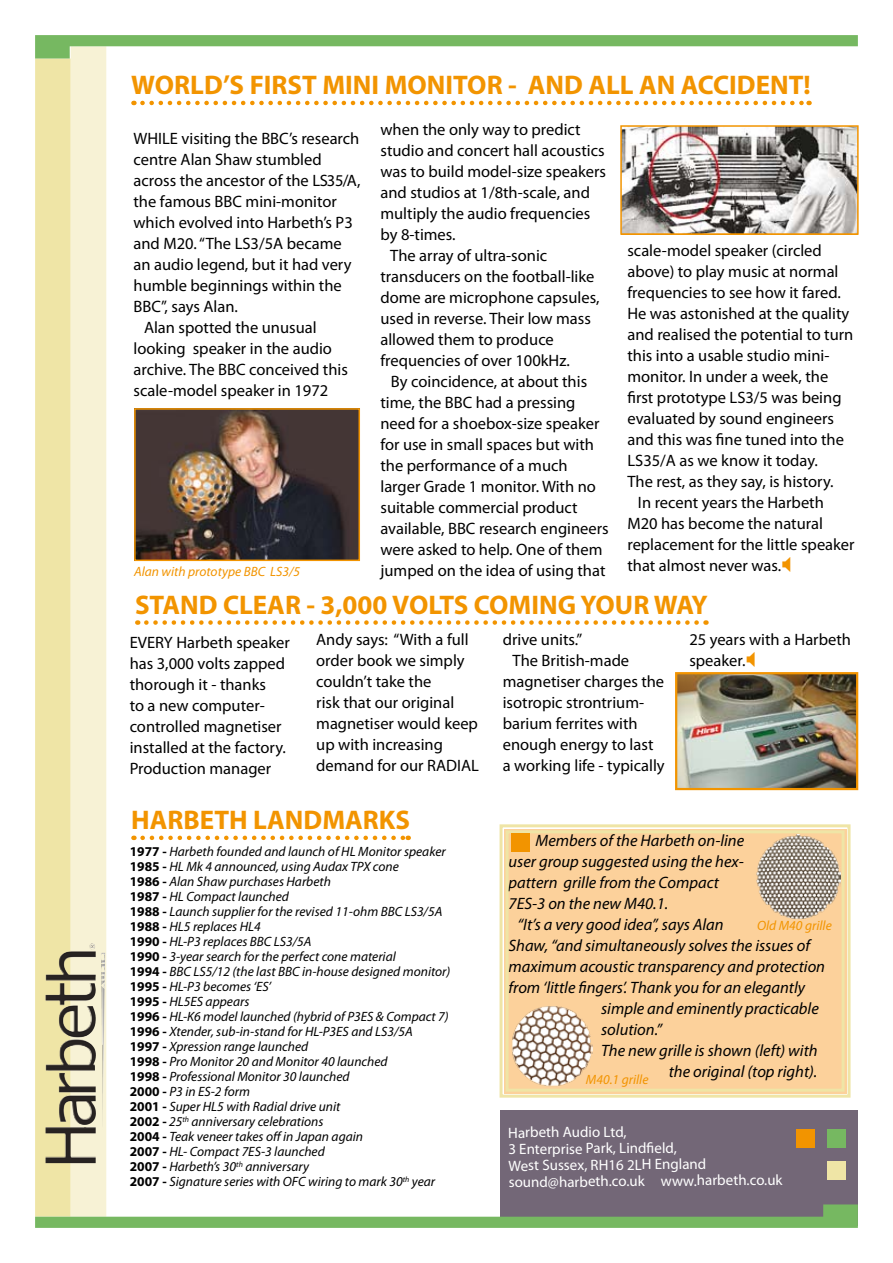
<style>
.page{position:relative;width:893px;height:1263px;background:#fff}
.page>*{position:absolute;margin:0;border:0;box-sizing:border-box;transform-origin:0 0}
.t1{font:700 27px "Myriad Pro";color:#f29400}
.t2{font:16.5px/21px "Myriad Pro";color:#000}
.t3{font:italic 16.5px "Myriad Pro";color:#000}
.t4{font:15px/16.6px "Myriad Pro";color:#fff}
.t5{font:italic 13.5px/15px "Myriad Pro";color:#000}
.t6{font:italic 13.5px "Myriad Pro";color:#f29400}
.s1{font-weight:700;font-style:normal}
</style>
<div class="page">
<div style="left:35px;top:58px;width:36px;height:1158px;background:#efe5a6"></div>
<div style="left:71px;top:46px;width:35px;height:1170px;background:#f7f2d5"></div>
<svg style="left:35px;top:35px;width:823px;height:24px"></svg>
<div style="left:501px;top:1110px;width:357px;height:116px;background:#736777"></div>
<div style="left:827px;top:1129px;width:19px;height:19px;background:#76b861"></div>
<div style="left:827px;top:1161px;width:19px;height:19px;background:#efe5a6"></div>
<div style="left:796px;top:1129px;width:18px;height:19px;background:#f29400"></div>
<svg style="left:35px;top:1204px;width:823px;height:24px"></svg>
<img style="left:678px;top:675px;width:177px;height:112px">
<div style="left:675px;top:672px;width:183px;height:118px;border:2px solid #f29400"></div>
<svg style="left:143px;top:836px;width:266px;height:4px"></svg>
<svg style="left:146px;top:620px;width:560px;height:5px"></svg>
<img style="left:93px;top:953px;width:14px;height:190px">
<svg style="left:499px;top:824px;width:352px;height:274px;background:#fbd39d"></svg>
<div style="left:506px;top:830px;width:338px;height:262px;border:3px solid #efe5a6"></div>
<img style="left:755px;top:835px;width:86px;height:85px">
<img style="left:508px;top:1004px;width:85px;height:85px">
<img style="left:623px;top:128px;width:233px;height:104px">
<div style="left:620px;top:125px;width:239px;height:110px;border:2px solid #f29400"></div>
<div style="left:511px;top:833px;width:19px;height:19px;background:#f29400"></div>
<svg style="left:142px;top:101px;width:668px;height:4px"></svg>
<img style="left:137px;top:411px;width:220px;height:147px">
<div style="left:134px;top:408px;width:226px;height:153px;border:2px solid #f29400"></div>
<h1 class="t1" style="left:131px;top:67px;width:681px">WORLD’S FIRST MINI MONITOR - AND ALL AN ACCIDENT!</h1>
<p class="t2" style="left:134px;top:128px;width:227px">WHILE visiting the BBC’s research</p>
<p class="t2" style="left:134px;top:149px;width:190px">centre Alan Shaw stumbled</p>
<p class="t2" style="left:134px;top:170px;width:228px">across the ancestor of the LS35/A,</p>
<p class="t2" style="left:134px;top:191px;width:205px">the famous BBC mini-monitor</p>
<p class="t2" style="left:134px;top:212px;width:221px">which evolved into Harbeth’s P3</p>
<p class="t2" style="left:134px;top:233px;width:210px">and M20. “The LS3/5A became</p>
<p class="t2" style="left:134px;top:254px;width:220px">an audio legend, but it had very</p>
<p class="t2" style="left:134px;top:275px;width:210px">humble beginnings within the</p>
<p class="t2" style="left:134px;top:296px;width:106px">BBC”, says Alan.</p>
<p class="t2" style="left:144px;top:317px;width:174px">Alan spotted the unusual</p>
<p class="t2" style="left:134px;top:338px;width:200px">looking speaker in the audio</p>
<p class="t2" style="left:134px;top:359px;width:216px">archive. The BBC conceived this</p>
<p class="t2" style="left:134px;top:380px;width:196px">scale-model speaker in 1972</p>
<p class="t6" style="left:134px;top:564px;width:167px">Alan with prototype BBC LS3/5</p>
<p class="t2" style="left:380px;top:119px;width:202px">when the only way to predict</p>
<p class="t2" style="left:380px;top:140px;width:226px">studio and concert hall acoustics</p>
<p class="t2" style="left:380px;top:161px;width:227px">was to build model-size speakers</p>
<p class="t2" style="left:380px;top:182px;width:211px">and studios at 1/8th-scale, and</p>
<p class="t2" style="left:380px;top:203px;width:211px">multiply the audio frequencies</p>
<p class="t2" style="left:380px;top:224px;width:77px">by 8-times.</p>
<p class="t2" style="left:390px;top:245px;width:158px">The array of ultra-sonic</p>
<p class="t2" style="left:380px;top:266px;width:216px">transducers on the football-like</p>
<p class="t2" style="left:380px;top:287px;width:220px">dome are microphone capsules,</p>
<p class="t2" style="left:380px;top:308px;width:212px">used in reverse. Their low mass</p>
<p class="t2" style="left:380px;top:329px;width:175px">allowed them to produce</p>
<p class="t2" style="left:380px;top:350px;width:191px">frequencies of over 100kHz.</p>
<p class="t2" style="left:391px;top:371px;width:198px">By coincidence, at about this</p>
<p class="t2" style="left:380px;top:392px;width:196px">time, the BBC had a pressing</p>
<p class="t2" style="left:380px;top:413px;width:220px">need for a shoebox-size speaker</p>
<p class="t2" style="left:380px;top:434px;width:215px">for use in small spaces but with</p>
<p class="t2" style="left:380px;top:455px;width:189px">the performance of a much</p>
<p class="t2" style="left:380px;top:476px;width:217px">larger Grade 1 monitor. With no</p>
<p class="t2" style="left:380px;top:497px;width:199px">suitable commercial product</p>
<p class="t2" style="left:380px;top:518px;width:230px">available, BBC research engineers</p>
<p class="t2" style="left:380px;top:539px;width:223px">were asked to help. One of them</p>
<p class="t2" style="left:380px;top:560px;width:227px">jumped on the idea of using that</p>
<p class="t2" style="left:627px;top:239px;width:196px">scale-model speaker (circled</p>
<p class="t2" style="left:627px;top:260px;width:213px">above) to play music at normal</p>
<p class="t2" style="left:627px;top:281px;width:215px">frequencies to see how it fared.</p>
<p class="t2" style="left:627px;top:302px;width:223px">He was astonished at the quality</p>
<p class="t2" style="left:627px;top:323px;width:228px">and realised the potential to turn</p>
<p class="t2" style="left:627px;top:344px;width:203px">this into a usable studio mini-</p>
<p class="t2" style="left:627px;top:365px;width:202px">monitor. In under a week, the</p>
<p class="t2" style="left:627px;top:386px;width:216px">first prototype LS3/5 was being</p>
<p class="t2" style="left:627px;top:407px;width:208px">evaluated by sound engineers</p>
<p class="t2" style="left:627px;top:428px;width:218px">and this was fine tuned into the</p>
<p class="t2" style="left:627px;top:449px;width:192px">LS35/A as we know it today.</p>
<p class="t2" style="left:627px;top:470px;width:208px">The rest, as they say, is history.</p>
<p class="t2" style="left:638px;top:491px;width:187px">In recent years the Harbeth</p>
<p class="t2" style="left:627px;top:512px;width:197px">M20 has become the natural</p>
<p class="t2" style="left:627px;top:533px;width:229px">replacement for the little speaker</p>
<p class="t2" style="left:627px;top:554px;width:155px">that almost never was.</p>
<h1 class="t1" style="left:135px;top:587px;width:574px">STAND CLEAR - 3,000 VOLTS COMING YOUR WAY</h1>
<p class="t2" style="left:130px;top:632px;width:162px">EVERY Harbeth speaker has 3,000 volts zapped thorough it - thanks<br>to a new computer&shy;controlled magnetiser installed at the factory.<br>Production manager</p>
<p class="t2" style="left:316px;top:629px;width:164px">Andy says: “With a full order book we simply couldn’t take the<br>risk that our original magnetiser would keep up with increasing demand for our RADIAL</p>
<p class="t2" style="left:503px;top:629px;width:81px">drive units.”</p>
<p class="t2" style="left:513px;top:650px;width:118px">The British-made</p>
<p class="t2" style="left:503px;top:671px;width:163px">magnetiser charges the</p>
<p class="t2" style="left:503px;top:692px;width:143px">isotropic strontrium-</p>
<p class="t2" style="left:503px;top:713px;width:136px">barium ferrites with</p>
<p class="t2" style="left:503px;top:734px;width:152px">enough energy to last</p>
<p class="t2" style="left:503px;top:755px;width:163px">a working life - typically</p>
<p class="t2" style="left:689px;top:629px;width:163px">25 years with a Harbeth speaker.</p>
<h1 class="t1" style="left:131px;top:802px;width:280px">HARBETH LANDMARKS</h1>
<p class="t5" style="left:130px;top:844px;width:322px"><span class="s1">1977 -</span> Harbeth founded and launch of HL Monitor speaker <span class="s1">1985 -</span> HL Mk 4 announced, using Audax TPX cone<br><span class="s1">1986 -</span> Alan Shaw purchases Harbeth<br><span class="s1">1987 -</span> HL Compact launched<br><span class="s1">1988 -</span> Launch supplier for the revised 11-ohm BBC LS3/5A <span class="s1">1988 -</span> HL5 replaces HL4<br><span class="s1">1990 -</span> HL-P3 replaces BBC LS3/5A<br><span class="s1">1990 -</span> 3-year search for the perfect cone material<br><span class="s1">1994 -</span> BBC LS5/12 (the last BBC in-house designed monitor)<br><span class="s1">1995 -</span> HL-P3 becomes ‘ES’<br><span class="s1">1995 -</span> HL5ES appears<br><span class="s1">1996 -</span> HL-K6 model launched (hybrid of P3ES &amp; Compact 7)<br><span class="s1">1996 -</span> Xtender, sub-in-stand for HL-P3ES and LS3/5A<br><span class="s1">1997 -</span> Xpression range launched<br><span class="s1">1998 -</span> Pro Monitor 20 and Monitor 40 launched<br><span class="s1">1998 -</span> Professional Monitor 30 launched<br><span class="s1">2000 -</span> P3 in ES-2 form<br><span class="s1">2001 -</span> Super HL5 with Radial drive unit<br><span class="s1">2002 -</span> 25<sup>th</sup> anniversary celebrations<br><span class="s1">2004 -</span> Teak veneer takes off in Japan again<br><span class="s1">2007 -</span> HL- Compact 7ES-3 launched<br><span class="s1">2007 -</span> Harbeth’s 30<sup>th</sup> anniversary<br><span class="s1">2007 -</span> Signature series with OFC wiring to mark 30<sup>th</sup> year</p>
<p class="t3" style="left:536px;top:830px;width:210px">Members of the Harbeth on-line</p>
<p class="t3" style="left:508px;top:851px;width:237px">user group suggested using the hex-</p>
<p class="t3" style="left:508px;top:872px;width:212px">pattern grille from the Compact</p>
<p class="t3" style="left:508px;top:893px;width:161px">7ES-3 on the new M40.1.</p>
<p class="t3" style="left:518px;top:914px;width:208px">“It’s a very good idea”, says Alan</p>
<p class="t3" style="left:508px;top:935px;width:303px">Shaw, “and simultaneously solves the issues of</p>
<p class="t3" style="left:508px;top:956px;width:318px">maximum acoustic transparency and protection</p>
<p class="t3" style="left:508px;top:977px;width:298px">from ‘little fingers’. Thank you for an elegantly</p>
<p class="t3" style="left:601px;top:998px;width:219px">simple and eminently practicable</p>
<p class="t3" style="left:601px;top:1019px;width:62px">solution.”</p>
<p class="t3" style="left:601px;top:1040px;width:218px">The new grille is shown (left) with</p>
<p class="t3" style="left:669px;top:1061px;width:150px">the original (top right).</p>
<p class="t6" style="left:757px;top:917px;width:76px">Old M40 grille</p>
<p class="t6" style="left:586px;top:1071px;width:64px">M40.1 grille</p>
<p class="t4" style="left:508px;top:1124px;width:275px;rotate:-1deg">Harbeth Audio Ltd,<br>3 Enterprise Park, Lindfi eld,<br>West Sussex, RH16 2LH England sound@harbeth.co.uk www.harbeth.co.uk</p>
</div>
